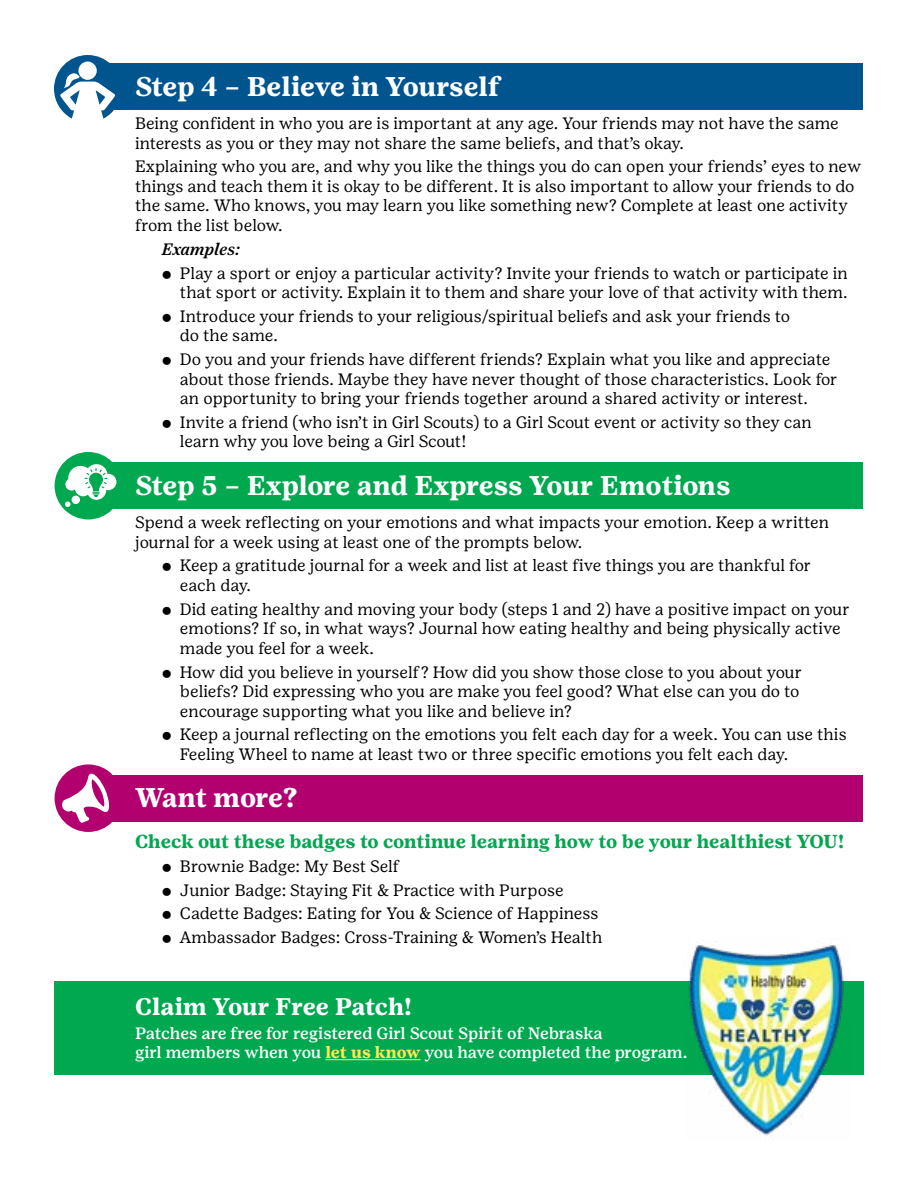
<style>
.page{position:relative;width:918px;height:1188px;background:#fff}
.page>*{position:absolute;margin:0;border:0;box-sizing:border-box;transform-origin:0 0}
.t1{font:700 27px "Girl Scout Text";letter-spacing:-.015em;color:#fff}
.t2{font:700 24px "Girl Scout Text";color:#fff}
.t3{font:700 18.75px "Girl Scout Text";color:#00a850}
.t4{font:16.5px/19.5px "Girl Scout Text";letter-spacing:-.005em;color:#000}
.t5{font:500 16.5px/19.5px "Girl Scout Text";letter-spacing:-.015em;color:#fff}
.s1{font-weight:500;font-style:italic}
.s2{font-family:"Trefoil Sans"}
.s3{font-weight:700;color:#ffe850}
</style>
<div class="page">
<div style="left:54px;top:981px;width:810px;height:93px;background:#00a850"></div>
<div style="left:95px;top:463px;width:768px;height:46px;background:#00a850"></div>
<div style="left:55px;top:452px;width:67px;height:67px;background:#00a850;border-radius:50%"></div>
<svg style="left:61px;top:464px;width:55px;height:43px"></svg>
<div style="left:95px;top:775px;width:768px;height:46px;background:#b2006f"></div>
<div style="left:55px;top:764px;width:67px;height:68px;background:#b2006f;border-radius:50%"></div>
<div style="left:109px;top:64px;width:754px;height:46px;background:#00558f"></div>
<svg style="left:54px;top:55px;width:67px;height:64px"></svg>
<hr style="left:325px;top:1059px;width:96px;height:1px;background:#ffe850">
<svg style="left:61px;top:772px;width:54px;height:51px"></svg>
<img style="left:684px;top:945px;width:166px;height:191px">
<h1 class="t1" style="left:135px;top:71px;width:367px">Step 4 – Believe in Yourself</h1>
<p class="t4" style="left:135px;top:114px;width:705px">Being confident in who you are is important at any age. Your friends may not have the same interests as you or they may not share the same beliefs, and that’s okay.</p>
<p class="t4" style="left:135px;top:157px;width:728px">Explaining who you are, and why you like the things you do can open your friends’ eyes to new things and teach them it is okay to be different. It is also important to allow your friends to do the same. Who knows, you may learn you like something new? Complete at least one activity from the list below.</p>
<p class="t4" style="left:162px;top:237px;width:687px;line-height:23.9px"><span class="s1">Examples:<br></span><span class="s2">⚬</span> Play a sport or enjoy a particular activity? Invite your friends to watch or participate in</p>
<p class="t4" style="left:162px;top:280px;width:687px;line-height:23.9px;text-indent:18px">that sport or activity. Explain it to them and share your love of that activity with them. <span class="s2">⚬</span> Introduce your friends to your religious/spiritual beliefs and ask your friends to</p>
<p class="t4" style="left:162px;top:324px;width:670px;line-height:23.9px;text-indent:18px">do the same.<br><span class="s2">⚬</span> Do you and your friends have different friends? Explain what you like and appreciate</p>
<p class="t4" style="left:180px;top:369px;width:659px">about those friends. Maybe they have never thought of those characteristics. Look for an opportunity to bring your friends together around a shared activity or interest.</p>
<p class="t4" style="left:180px;top:413px;width:633px;text-indent:-18px"><span class="s2">⚬</span> Invite a friend (who isn’t in Girl Scouts) to a Girl Scout event or activity so they can learn why you love being a Girl Scout!</p>
<h1 class="t1" style="left:135px;top:470px;width:597px">Step 5 – Explore and Express Your Emotions</h1>
<p class="t4" style="left:135px;top:513px;width:696px">Spend a week reflecting on your emotions and what impacts your emotion. Keep a written journal for a week using at least one of the prompts below.</p>
<p class="t4" style="left:180px;top:556px;width:633px;text-indent:-18px"><span class="s2">⚬</span> Keep a gratitude journal for a week and list at least five things you are thankful for each day.</p>
<p class="t4" style="left:180px;top:599px;width:671px;text-indent:-18px"><span class="s2">⚬</span> Did eating healthy and moving your body (steps 1 and 2) have a positive impact on your emotions? If so, in what ways? Journal how eating healthy and being physically active made you feel for a week.</p>
<p class="t4" style="left:180px;top:662px;width:624px;text-indent:-18px"><span class="s2">⚬</span> How did you believe in yourself? How did you show those close to you about your beliefs? Did expressing who you are make you feel good? What else can you do to encourage supporting what you like and believe in?</p>
<p class="t4" style="left:180px;top:725px;width:668px;text-indent:-18px"><span class="s2">⚬</span> Keep a journal reflecting on the emotions you felt each day for a week. You can use this<br>Feeling Wheel to name at least two or three specific emotions you felt each day.</p>
<h1 class="t1" style="left:135px;top:782px;width:164px">Want more?</h1>
<p class="t3" style="left:135px;top:830px;width:711px">Check out these badges to continue learning how to be your healthiest YOU!</p>
<p class="t4" style="left:162px;top:854px;width:442px;line-height:23.9px"><span class="s2">⚬</span> Brownie Badge: My Best Self<br><span class="s2">⚬</span> Junior Badge: Staying Fit &amp; Practice with Purpose<br><span class="s2">⚬</span> Cadette Badges: Eating for You &amp; Science of Happiness <span class="s2">⚬</span> Ambassador Badges: Cross-Training &amp; Women’s Health</p>
<h2 class="t2" style="left:135px;top:992px;width:278px">Claim Your Free Patch!</h2>
<p class="t5" style="left:135px;top:1023px;width:554px">Patches are free for registered Girl Scout Spirit of Nebraska<br>girl members when you <span class="s3">let us know</span> you have completed the program.</p>
</div>
